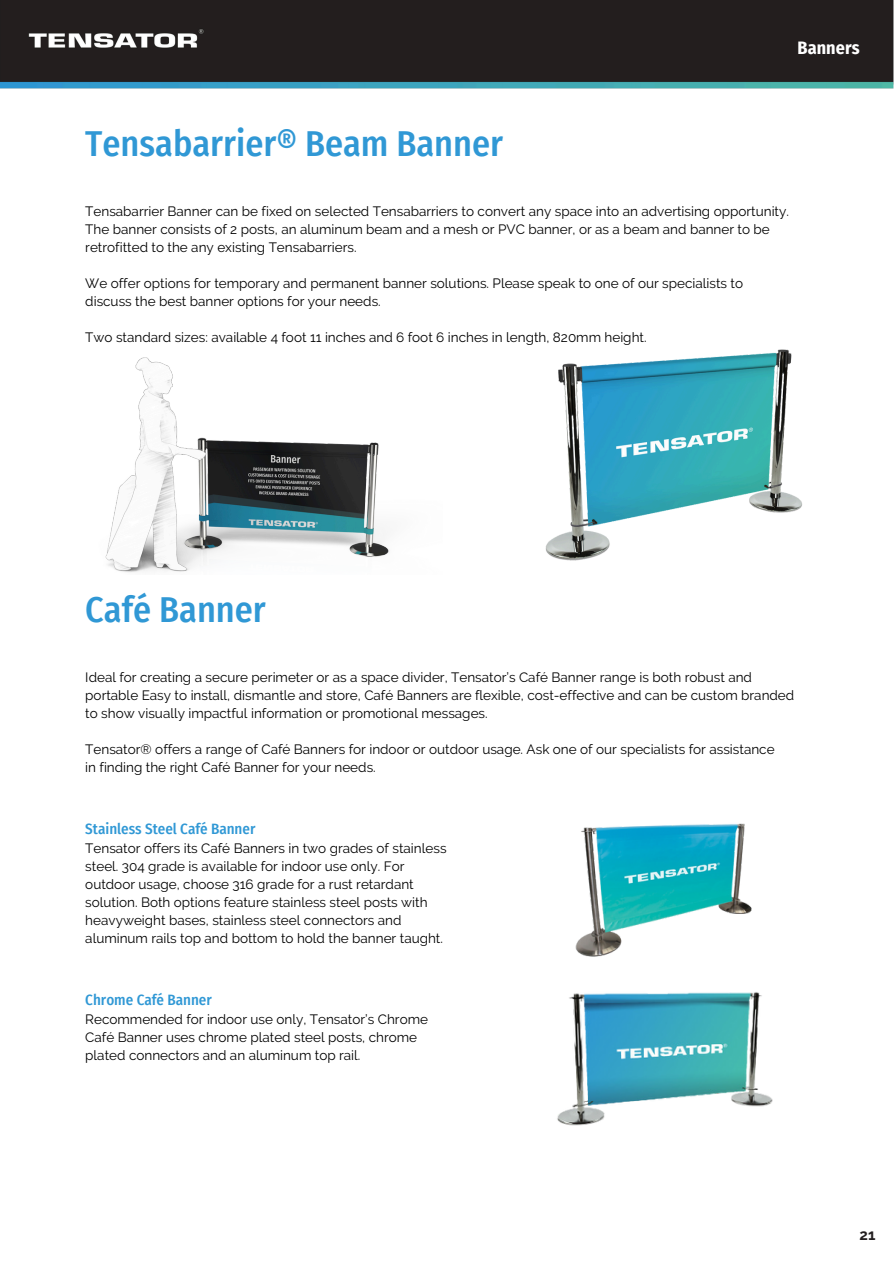
<style>
.page{position:relative;width:894px;height:1264px;background:#fff}
.page>*{position:absolute;margin:0;border:0;box-sizing:border-box;transform-origin:0 0}
.t1{font:500 36px "Fira Sans Condensed";color:#3098d5}
.t2{font:700 18px "Fira Sans Condensed";letter-spacing:.005em;color:#fff}
.t3{font:500 15px "Fira Sans Condensed";color:#3098d5}
.t4{font:700 15px "Raleway";color:#231f20}
.t5{font:13.5px/18px "Raleway";color:#000}
</style>
<div class="page">
<img style="left:0;top:0;width:893px;height:89px">
<img style="left:545px;top:349px;width:257px;height:212px">
<img style="left:575px;top:823px;width:176px;height:134px">
<img style="left:557px;top:992px;width:215px;height:133px">
<img style="left:105px;top:357px;width:284px;height:216px">
<h2 class="t2" style="left:797px;top:38px;width:64px">Banners</h2>
<h1 class="t1" style="left:85px;top:123px;width:419px">Tensabarrier® Beam Banner</h1>
<p class="t5" style="left:85px;top:202px;width:705px">Tensabarrier Banner can be fixed on selected Tensabarriers to convert any space into an advertising opportunity.<br>The banner consists of 2 posts, an aluminum beam and a mesh or PVC banner, or as a beam and banner to be retrofitted to the any existing Tensabarriers.</p>
<p class="t5" style="left:85px;top:274px;width:659px">We offer options for temporary and permanent banner solutions. Please speak to one of our specialists to</p>
<p class="t5" style="left:85px;top:292px;width:297px">discuss the best banner options for your needs.</p>
<p class="t5" style="left:85px;top:328px;width:562px">Two standard sizes: available 4 foot 11 inches and 6 foot 6 inches in length, 820mm height.</p>
<p class="t1" style="left:85px;top:588px;width:182px">Café Banner</p>
<h1 class="t5" style="left:85px;top:667px;width:710px">Ideal for creating a secure perimeter or as a space divider, Tensator’s Café Banner range is both robust and portable Easy to install, dismantle and store, Café Banners are flexible, cost-effective and can be custom branded to show visually impactful information or promotional messages.</h1>
<p class="t5" style="left:85px;top:739px;width:690px">Tensator® offers a range of Café Banners for indoor or outdoor usage. Ask one of our specialists for assistance</p>
<p class="t5" style="left:85px;top:757px;width:292px">in finding the right Café Banner for your needs.</p>
<p class="t3" style="left:85px;top:819px;width:171px">Stainless Steel Café Banner</p>
<p class="t5" style="left:85px;top:838px;width:362px">Tensator offers its Café Banners in two grades of stainless steel. 304 grade is available for indoor use only. For outdoor usage, choose 316 grade for a rust retardant solution. Both options feature stainless steel posts with heavyweight bases, stainless steel connectors and aluminum rails top and bottom to hold the banner taught.</p>
<p class="t3" style="left:85px;top:991px;width:128px">Chrome Café Banner</p>
<p class="t5" style="left:85px;top:1010px;width:344px">Recommended for indoor use only, Tensator’s Chrome<br>Café Banner uses chrome plated steel posts, chrome plated connectors and an aluminum top rail.</p>
<p class="t4" style="left:859px;top:1226px;width:17px">21</p>
</div>
